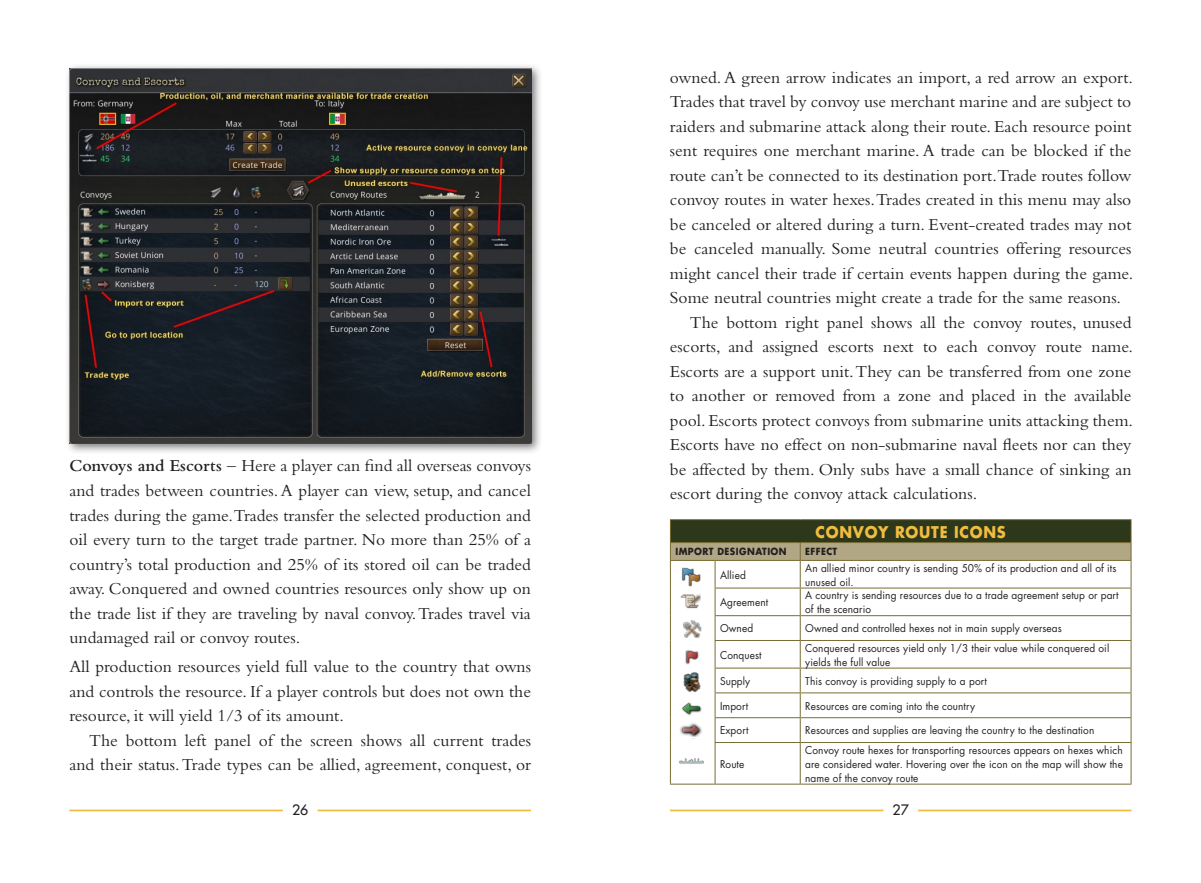
<style>
.page{position:relative;width:1201px;height:883px;background:#fff}
.page>*{position:absolute;margin:0;border:0;box-sizing:border-box;transform-origin:0 0}
.t1{font:17.5px/24.5px "Bembo";color:#231f20;text-align:justify}
.t2{font:700 15.75px "Futura Std";letter-spacing:.05em;color:#f1bd41;scale:.92 1}
.t3{font:500 14px "Futura Std";color:#231f20}
.t4{font:10.5px/14px "Futura Std";letter-spacing:.01em;color:#231f20;scale:.96 1}
.t5{font:700 9.62px "Futura Std";letter-spacing:.05em;color:#231f20;scale:.92 1}
.s1{font-weight:600}
</style>
<div class="page">
<hr style="left:69px;top:810px;width:214px;height:1px;background:#f1bd41">
<hr style="left:317px;top:810px;width:214px;height:1px;background:#f1bd41">
<hr style="left:670px;top:810px;width:213px;height:1px;background:#f1bd41">
<hr style="left:918px;top:810px;width:213px;height:1px;background:#f1bd41">
<hr style="left:799px;top:743px;width:1px;height:41px;background:#786c34">
<hr style="left:670px;top:743px;width:1px;height:41px;background:#786c34">
<hr style="left:670px;top:784px;width:45px;height:1px;background:#786c34">
<hr style="left:714px;top:743px;width:1px;height:41px;background:#786c34">
<hr style="left:1130px;top:743px;width:1px;height:41px;background:#786c34">
<hr style="left:715px;top:784px;width:85px;height:1px;background:#786c34">
<hr style="left:800px;top:784px;width:331px;height:1px;background:#786c34">
<hr style="left:670px;top:519px;width:45px;height:1px;background:#786c34">
<hr style="left:715px;top:519px;width:85px;height:1px;background:#786c34">
<hr style="left:800px;top:519px;width:331px;height:1px;background:#786c34">
<svg style="left:670px;top:520px;width:461px;height:223px"></svg>
<hr style="left:670px;top:560px;width:45px;height:1px;background:#786c34">
<hr style="left:715px;top:560px;width:85px;height:1px;background:#786c34">
<img style="left:676px;top:565px;width:33px;height:199px">
<div style="left:64px;top:63px;width:479px;height:392px;background:#231f20;opacity:.6"></div>
<img style="left:69px;top:68px;width:462px;height:375px">
<p class="t1" style="left:69px;top:453px;width:463px"><span class="s1">Convoys and Escorts</span> – Here a player can find all overseas convoys and trades between countries. A player can view, setup, and cancel trades during the game.Trades transfer the selected production and oil every turn to the target trade partner. No more than 25% of a country’s total production and 25% of its stored oil can be traded away. Conquered and owned countries resources only show up on the trade list if they are traveling by naval convoy. Trades travel via undamaged rail or convoy routes.</p>
<p class="t1" style="left:69px;top:654px;width:463px">All production resources yield full value to the country that owns and controls the resource. If a player controls but does not own the resource, it will yield 1/3 of its amount.</p>
<p class="t1" style="left:69px;top:728px;width:463px;text-align:right">The bottom left panel of the screen shows all current trades and their status. Trade types can be allied, agreement, conquest, or</p>
<p class="t1" style="left:670px;top:65px;width:465px">owned. A green arrow indicates an import, a red arrow an export.</p>
<p class="t1" style="left:670px;top:89px;width:463px">Trades that travel by convoy use merchant marine and are subject to</p>
<p class="t1" style="left:670px;top:114px;width:463px">raiders and submarine attack along their route. Each resource point</p>
<p class="t1" style="left:670px;top:138px;width:463px">sent requires one merchant marine. A trade can be blocked if the</p>
<p class="t1" style="left:670px;top:163px;width:463px">route can’t be connected to its destination port.Trade routes follow</p>
<p class="t1" style="left:670px;top:187px;width:463px">convoy routes in water hexes. Trades created in this menu may also</p>
<p class="t1" style="left:670px;top:212px;width:463px">be canceled or altered during a turn. Event-created trades may not</p>
<p class="t1" style="left:670px;top:236px;width:463px">be canceled manually. Some neutral countries offering resources</p>
<p class="t1" style="left:670px;top:261px;width:465px">might cancel their trade if certain events happen during the game.</p>
<p class="t1" style="left:670px;top:285px;width:453px">Some neutral countries might create a trade for the same reasons.</p>
<p class="t1" style="left:690px;top:310px;width:443px">The bottom right panel shows all the convoy routes, unused</p>
<p class="t1" style="left:670px;top:334px;width:464px">escorts, and assigned escorts next to each convoy route name.</p>
<p class="t1" style="left:670px;top:359px;width:463px">Escorts are a support unit. They can be transferred from one zone</p>
<p class="t1" style="left:670px;top:383px;width:463px">to another or removed from a zone and placed in the available</p>
<p class="t1" style="left:670px;top:408px;width:465px">pool. Escorts protect convoys from submarine units attacking them.</p>
<p class="t1" style="left:670px;top:432px;width:463px">Escorts have no effect on non-submarine naval fleets nor can they</p>
<p class="t1" style="left:670px;top:457px;width:463px">be affected by them. Only subs have a small chance of sinking an</p>
<p class="t1" style="left:670px;top:481px;width:309px">escort during the convoy attack calculations.</p>
<p class="t2" style="left:815px;top:521px;width:208px">CONVOY ROUTE ICONS</p>
<p class="t5" style="left:675px;top:545px;width:123px">IMPORT DESIGNATION</p>
<p class="t5" style="left:805px;top:545px;width:36px">EFFECT</p>
<p class="t4" style="left:720px;top:568px;width:28px">Allied</p>
<p class="t4" style="left:805px;top:561px;width:326px">An allied minor country is sending 50% of its production and all of its unused oil.</p>
<p class="t4" style="left:720px;top:595px;width:52px">Agreement</p>
<p class="t4" style="left:805px;top:588px;width:328px">A country is sending resources due to a trade agreement setup or part of the scenario</p>
<p class="t4" style="left:720px;top:622px;width:36px">Owned</p>
<p class="t4" style="left:805px;top:622px;width:269px">Owned and controlled hexes not in main supply overseas</p>
<p class="t4" style="left:720px;top:648px;width:45px">Conquest</p>
<p class="t4" style="left:805px;top:641px;width:318px">Conquered resources yield only 1/3 their value while conquered oil yields the full value</p>
<p class="t4" style="left:720px;top:674px;width:33px">Supply</p>
<p class="t4" style="left:805px;top:674px;width:191px">This convoy is providing supply to a port</p>
<p class="t4" style="left:720px;top:699px;width:31px">Import</p>
<p class="t4" style="left:805px;top:699px;width:178px">Resources are coming into the country</p>
<p class="t4" style="left:720px;top:724px;width:31px">Export</p>
<p class="t4" style="left:805px;top:724px;width:303px">Resources and supplies are leaving the country to the destination</p>
<p class="t4" style="left:720px;top:757px;width:27px">Route</p>
<p class="t4" style="left:805px;top:743px;width:332px;text-align:justify">Convoy route hexes for transporting resources appears on hexes which are considered water. Hovering over the icon on the map will show the name of the convoy route</p>
<p class="t3" style="left:292px;top:801px;width:18px">26</p>
<p class="t3" style="left:892px;top:801px;width:18px">27</p>
</div>
